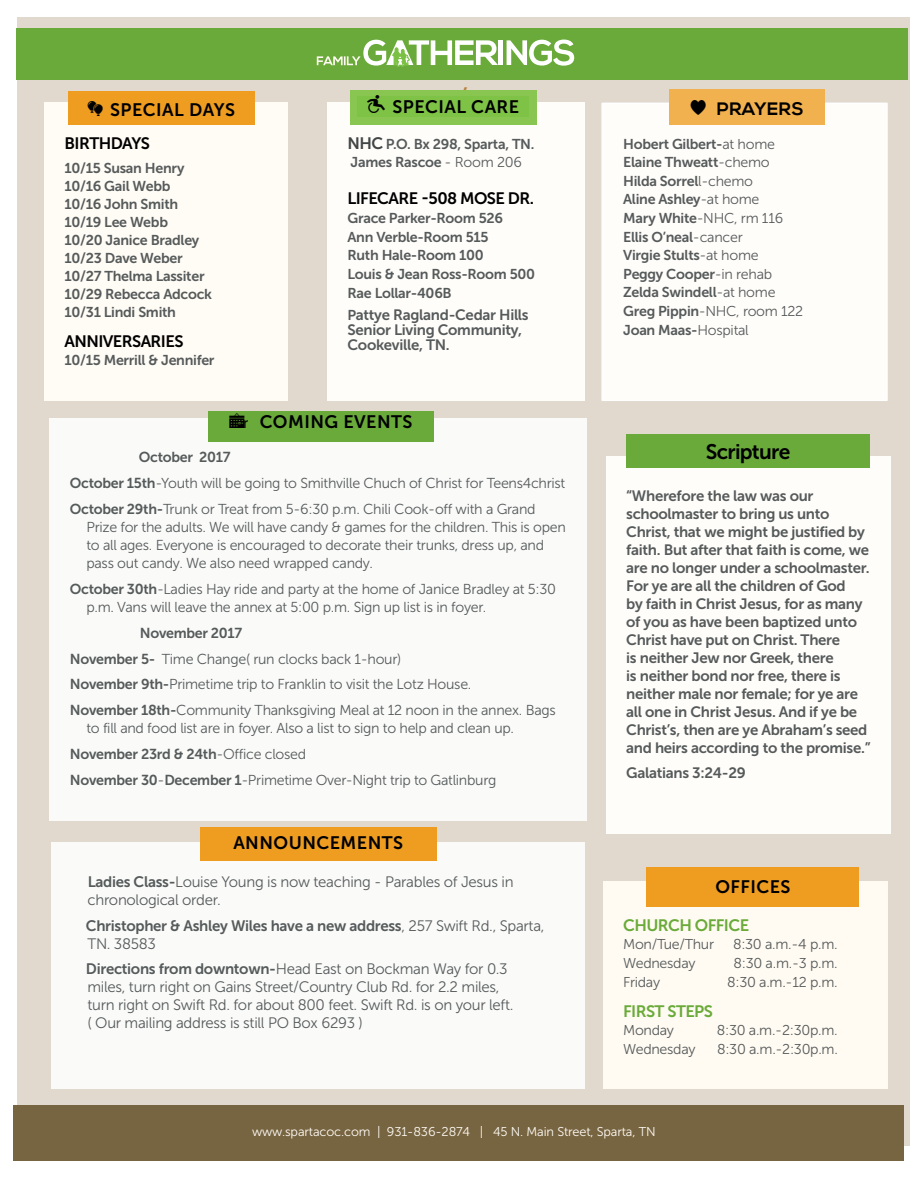
<style>
.page{position:relative;width:918px;height:1188px;background:#fff}
.page>*{position:absolute;margin:0;border:0;box-sizing:border-box;transform-origin:0 0}
.t1{font:21px "Museo Sans 700";letter-spacing:-.035em;color:#000}
.t2{font:21px "Museo Sans 700";color:#bb813b}
.t3{font:18px "Museo Sans 700";letter-spacing:.025em;color:#000}
.t4{font:700 18px "Nexa";letter-spacing:.04em;color:#000}
.t5{font:16.5px "Museo Sans 700";letter-spacing:-.035em;color:#000}
.t6{font:16.5px "Museo Sans 700";letter-spacing:-.035em;color:#6aaa3a}
.t7{font:15.15px/18px "Museo Sans 300";letter-spacing:-.02em;color:#555a5a}
.t8{font:15.15px "Museo Sans 700";letter-spacing:-.02em;color:#555a5a}
.t9{font:15px/18px "Museo Sans 700";letter-spacing:-.02em;color:#555a5a}
.t10{font:14.4px/25.8px "Museo Sans 300";letter-spacing:-.02em;color:#555a5a}
.t11{font:14.4px "Museo Sans 700";letter-spacing:-.02em;color:#555a5a}
.t12{font:14.25px/18px "Museo Sans 700";letter-spacing:-.02em;color:#555a5a}
.t13{font:14.25px "Museo Sans 300";letter-spacing:-.02em;color:#555a5a}
.t14{font:12.75px "Museo Sans 300";letter-spacing:-.01em;color:#fffcf5}
.s1{font-size:16.5px;color:#404545}
.s2{font-family:"Museo Sans 300"}
.s3{font-size:14.25px}
.s4{font-family:"Museo Sans 700"}
</style>
<div class="page">
<div style="left:17px;top:17px;width:893px;height:1129px;background:#e1d9ce"></div>
<div style="left:602px;top:103px;width:285px;height:297px;background:#fffdfa"></div>
<div style="left:601px;top:103px;width:287px;height:298px;border:2px solid #fff"></div>
<div style="left:327px;top:103px;width:258px;height:298px;background:#fffdfa"></div>
<div style="left:44px;top:103px;width:244px;height:298px;background:#fffbf5"></div>
<div style="left:16px;top:28px;width:892px;height:52px;background:#6aaa3a"></div>
<div style="left:670px;top:90px;width:155px;height:35px;background:#f1b14e"></div>
<div style="left:350px;top:90px;width:187px;height:35px;background:#88c651"></div>
<div style="left:68px;top:91px;width:187px;height:34px;background:#ee9d21"></div>
<div style="left:14px;top:1106px;width:890px;height:55px;background:#776441"></div>
<div style="left:603px;top:881px;width:285px;height:207px;background:#fffbf2"></div>
<div style="left:357px;top:96px;width:172px;height:21px;background:#7ec346"></div>
<div style="left:51px;top:842px;width:534px;height:246px;background:#fafaf9"></div>
<div style="left:200px;top:827px;width:236px;height:33px;background:#ee9d21"></div>
<div style="left:606px;top:456px;width:285px;height:378px;background:#fffdfa"></div>
<div style="left:626px;top:434px;width:244px;height:33px;background:#6aaa3a"></div>
<div style="left:647px;top:867px;width:212px;height:40px;background:#ee9d21"></div>
<div style="left:50px;top:418px;width:537px;height:403px;background:#fafaf9"></div>
<div style="left:208px;top:411px;width:225px;height:31px;background:#6aaa3a"></div>
<div style="left:498px;top:40px;width:5px;height:25px;background:#fff"></div>
<svg style="left:507px;top:40px;width:67px;height:26px"></svg>
<svg style="left:317px;top:40px;width:181px;height:26px"></svg>
<h1 class="t2" style="left:463px;top:71px;width:7px">,</h1>
<p class="t3" style="left:367px;top:96px;width:47px">● Special</p>
<p class="t3" style="left:471px;top:96px;width:37px">cAre</p>
<p class="t3" style="left:88px;top:99px;width:149px">●●□□■▲ SPECIAL DAYS</p>
<p class="t4" style="left:691px;top:98px;width:112px">▼ PRAYERS</p>
<p class="t5" style="left:65px;top:134px;width:11px">Birthdays</p>
<p class="t12" style="left:65px;top:160px;width:149px">10/15 Susan Henry<br>10/16 Gail Webb<br>10/16 John Smith<br>10/19 Lee Webb<br>10/20 Janice Bradley<br>10/23 Dave Weber<br>10/27 Thelma Lassiter<br>10/29 Rebecca Adcock<br>10/31 Lindi Smith</p>
<p class="t5" style="left:65px;top:333px;width:11px">anniversaries</p>
<p class="t12" style="left:65px;top:352px;width:152px">10/15 Merrill &amp; Jennifer</p>
<p class="t12" style="left:347px;top:134px;width:188px;line-height:18.8px"><span class="s1">n HC</span> P.O. Bx 298, Sparta, TN.<br>James Rascoe <span class="s2">- Room 206</span></p>
<p class="t5" style="left:347px;top:189px;width:138px">LIFECARE -508 Mose</p>
<p class="t5" style="left:508px;top:189px;width:28px">dr .</p>
<p class="t12" style="left:347px;top:209px;width:189px;line-height:18.8px">Grace Parker-Room 526<br>Ann Verble-Room 515<br>Ruth Hale-Room 100<br>Louis &amp; Jean Ross-Room 500<br>Rae Lollar-406B</p>
<p class="t9" style="left:347px;top:307px;width:183px;line-height:15px"><span class="s3">P</span>attye Ragland-Cedar Hills<br>Senior Living Community,<br>Cookeville, TN.</p>
<p class="t3" style="left:229px;top:412px;width:45px">●■ coming</p>
<p class="t3" style="left:343px;top:412px;width:13px">events</p>
<p class="t11" style="left:139px;top:449px;width:93px">October 2017</p>
<p class="t10" style="left:70px;top:470px;width:497px"><span class="s4">October 15th</span>-Youth will be going to Smithville Chuch of Christ for Teens4christ<br><span class="s4">October 29th-</span>Trunk or Treat from 5-6:30 p.m. Chili Cook-off with a Grand</p>
<p class="t10" style="left:86px;top:518px;width:481px;line-height:18px">Prize for the adults. We will have candy &amp; games for the children. This is open to all ages. Everyone is encouraged to decorate their trunks, dress up, and pass out candy. We also need wrapped candy.</p>
<p class="t10" style="left:86px;top:580px;width:471px;line-height:18px;text-indent:-17px"><span class="s4">October 30th</span>-Ladies Hay ride and party at the home of Janice Bradley at 5:30 p.m. Vans will leave the annex at 5:00 p.m. Sign up list is in foyer.</p>
<p class="t11" style="left:140px;top:625px;width:104px">November 2017</p>
<p class="t10" style="left:70px;top:646px;width:487px"><span class="s4">November 5-</span> Time Change( run clocks back 1-hour)<br><span class="s4">November 9th-</span>Primetime trip to Franklin to visit the Lotz House.<br><span class="s4">November 18th-</span>Community Thanksgiving Meal at 12 noon in the annex. Bags</p>
<p class="t10" style="left:86px;top:716px;width:429px">to fill and food list are in foyer. Also a list to sign to help and clean up.</p>
<p class="t11" style="left:70px;top:746px;width:238px">November 23rd &amp; 24th<span class="s2">-Office closed</span></p>
<p class="t10" style="left:70px;top:767px;width:428px"><span class="s4">November 30</span>-<span class="s4">December 1</span>-Primetime Over-Night trip to Gatlinburg</p>
<p class="t3" style="left:233px;top:833px;width:171px">ANNOUNCEMENTS</p>
<p class="t7" style="left:88px;top:873px;width:428px"><span class="s4">Ladies Class-</span>Louise Young is now teaching - Parables of Jesus in chronological order.</p>
<p class="t8" style="left:86px;top:917px;width:460px">Christopher &amp; Ashley Wiles have a new address<span class="s2">, 257 Swift Rd., Sparta,</span></p>
<p class="t7" style="left:86px;top:931px;width:423px;line-height:25.8px">TN. 38583<br><span class="s4">Directions from downtown-</span>Head East on Bockman Way for 0.3</p>
<p class="t7" style="left:88px;top:978px;width:428px">miles, turn right on Gains Street/Country Club Rd. for 2.2 miles, turn right on Swift Rd. for about 800 feet. Swift Rd. is on your left. ( Our mailing address is still PO Box 6293 )</p>
<p class="t12" style="left:623px;top:134px;width:153px;line-height:18.6px">Hobert Gilbert-<span class="s2">at home<br></span>Elaine Thweatt<span class="s2">-chemo<br></span>Hilda Sorrel<span class="s2">l-chemo<br></span>Aline Ashley<span class="s2">-at home</span></p>
<p class="t13" style="left:623px;top:210px;width:161px"><span class="s4">Mary White</span>-NHC, rm 116</p>
<p class="t12" style="left:623px;top:227px;width:154px;line-height:18.6px">Ellis O’neal<span class="s2">-cancer<br></span>Virgie Stults<span class="s2">-at home<br></span>Peggy Cooper<span class="s2">-in rehab<br></span>Zelda Swindell<span class="s2">-at home</span></p>
<p class="t13" style="left:623px;top:303px;width:182px"><span class="s4">Greg Pippin</span>-NHC, room 122</p>
<p class="t12" style="left:623px;top:321px;width:127px">Joan Maas-<span class="s2">Hospital</span></p>
<h1 class="t1" style="left:706px;top:440px;width:86px">Scripture</h1>
<p class="t9" style="left:626px;top:487px;width:246px">“Wherefore the law was our schoolmaster to bring us unto Christ, that we might be justified by faith. But after that faith is come, we are no longer under a schoolmaster.<br>For ye are all the children of God<br>by faith in Christ Jesus, for as many of you as have been baptized unto Christ have put on Christ. There<br>is neither Jew nor Greek, there<br>is neither bond nor free, there is neither male nor female; for ye are all one in Christ Jesus. And if ye be Christ’s, then are ye Abraham’s seed and heirs according to the promise.”</p>
<p class="t9" style="left:626px;top:763px;width:121px">Galatians 3:24-29</p>
<p class="t3" style="left:715px;top:876px;width:26px">Offices</p>
<p class="t6" style="left:623px;top:916px;width:24px">Church</p>
<p class="t6" style="left:695px;top:916px;width:10px">office</p>
<p class="t13" style="left:623px;top:937px;width:92px">Mon/Tue/Thur</p>
<p class="t13" style="left:733px;top:937px;width:106px">8:30 a.m.-4 p.m.</p>
<p class="t13" style="left:623px;top:955px;width:74px">Wednesday</p>
<p class="t13" style="left:734px;top:955px;width:106px">8:30 a.m.-3 p.m.</p>
<p class="t13" style="left:623px;top:974px;width:39px">Friday</p>
<p class="t13" style="left:727px;top:974px;width:112px">8:30 a.m.-12 p.m.</p>
<p class="t6" style="left:623px;top:1002px;width:91px">f IRST sTEPS</p>
<p class="t13" style="left:623px;top:1023px;width:52px">Monday</p>
<p class="t13" style="left:717px;top:1023px;width:122px">8:30 a.m.-2:30p.m.</p>
<p class="t13" style="left:623px;top:1041px;width:74px">Wednesday</p>
<p class="t13" style="left:717px;top:1041px;width:122px">8:30 a.m.-2:30p.m.</p>
<p class="t14" style="left:252px;top:1125px;width:405px">www.spartacoc.com | 931-836-2874 | 45 N. Main Street, Sparta, TN</p>
</div>
